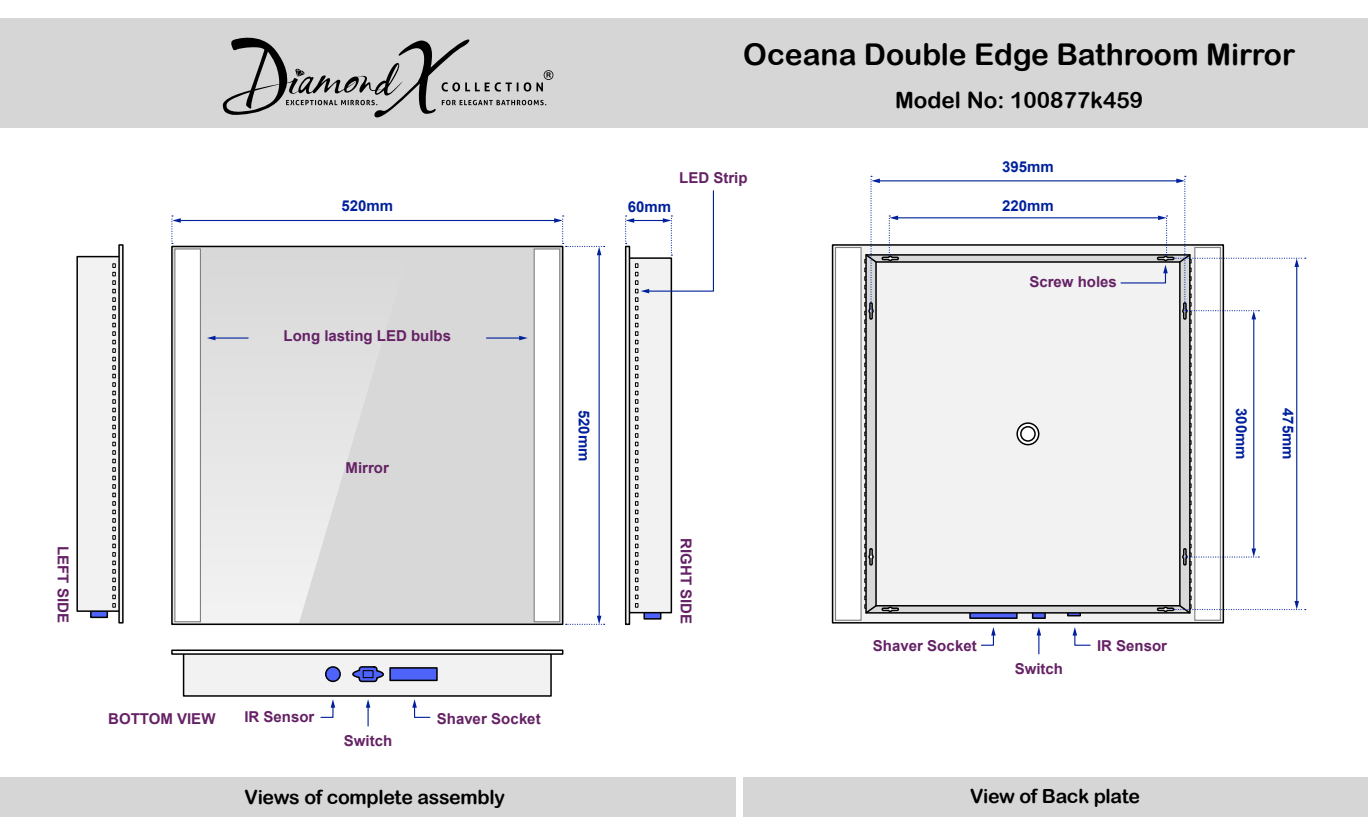
<style>
.page{position:relative;width:1368px;height:836px;background:#fff}
.page>*{position:absolute;margin:0;border:0;box-sizing:border-box;transform-origin:0 0}
.t1{font:30px "Arial Rounded MT Bold";color:#000}
.t2{font:22.5px "Arial Rounded MT Bold";color:#000}
.t3{font:19.5px "Arial Rounded MT Bold";letter-spacing:-.015em;color:#000}
.t4{font:700 15px "Arial";color:#652165}
.t5{font:700 15px "Arial";color:#00219b}
</style>
<div class="page">
<div style="left:832px;top:244px;width:392px;height:379px;background:#f2f2f2;border:2px solid #000"></div>
<div style="left:0;top:19px;width:1368px;height:109px;background:#d6d6d6"></div>
<svg style="left:223px;top:37px;width:330px;height:81px"></svg>
<div style="left:743px;top:776px;width:624px;height:40px;background:#d6d6d6"></div>
<div style="left:0;top:776px;width:735px;height:40px;background:#d6d6d6"></div>
<div style="left:969px;top:609px;width:48px;height:10px;background:#4e63f9;border:2px solid #000"></div>
<div style="left:1032px;top:610px;width:14px;height:9px;background:#4e63f9;border:2px solid #000"></div>
<svg style="left:1067px;top:614px;width:14px;height:2px"></svg>
<svg style="left:900px;top:254px;width:220px;height:360px"></svg>
<div style="left:171px;top:246px;width:392px;height:379px;background:#d8d8d8;border:2px solid #000"></div>
<div style="left:90px;top:607px;width:18px;height:11px;background:#4e63f9;border:2px solid #000"></div>
<div style="left:76px;top:256px;width:46px;height:356px;background:#f2f2f2;border:2px solid #000"></div>
<svg style="left:118px;top:244px;width:6px;height:379px"></svg>
<svg style="left:643px;top:613px;width:18px;height:6px"></svg>
<svg style="left:625px;top:607px;width:5px;height:18px"></svg>
<div style="left:183px;top:651px;width:369px;height:45px;background:#f2f2f2;border:2px solid #000"></div>
<div style="left:389px;top:667px;width:49px;height:14px;background:#4e63f9;border:2px solid #000"></div>
<svg style="left:352px;top:666px;width:32px;height:16px"></svg>
<div style="left:326px;top:667px;width:14px;height:14px;background:#4e63f9;border-radius:50%"></div>
<div style="left:325px;top:666px;width:16px;height:16px;border:2px solid #000;border-radius:50%"></div>
<svg style="left:171px;top:649px;width:392px;height:5px"></svg>
<svg style="left:173px;top:248px;width:237px;height:375px"></svg>
<hr style="left:179px;top:220px;width:377px;height:1px;background:#00219b">
<svg style="left:171px;top:215px;width:10px;height:29px"></svg>
<hr style="left:896px;top:217px;width:263px;height:1px;background:#00219b">
<hr style="left:878px;top:180px;width:300px;height:1px;background:#00219b">
<svg style="left:864px;top:176px;width:36px;height:438px"></svg>
<hr style="left:598px;top:254px;width:2px;height:363px;background:#00219b">
<svg style="left:554px;top:215px;width:51px;height:40px"></svg>
<svg style="left:566px;top:615px;width:39px;height:10px"></svg>
<hr style="left:486px;top:337px;width:35px;height:1px;background:#00219b">
<svg style="left:519px;top:336px;width:9px;height:4px"></svg>
<hr style="left:214px;top:337px;width:34px;height:1px;background:#00219b">
<svg style="left:207px;top:336px;width:8px;height:4px"></svg>
<svg style="left:320px;top:699px;width:15px;height:19px"></svg>
<hr style="left:367px;top:706px;width:2px;height:20px;background:#00219b">
<svg style="left:366px;top:699px;width:4px;height:8px"></svg>
<svg style="left:412px;top:699px;width:19px;height:19px"></svg>
<svg style="left:981px;top:627px;width:15px;height:19px"></svg>
<svg style="left:1036px;top:627px;width:5px;height:27px"></svg>
<svg style="left:1072px;top:627px;width:19px;height:19px"></svg>
<svg style="left:625px;top:190px;width:89px;height:417px"></svg>
<svg style="left:112px;top:263px;width:4px;height:344px"></svg>
<div style="left:534px;top:248px;width:26px;height:374px;background:#fff;border:1px solid #808080"></div>
<div style="left:174px;top:248px;width:27px;height:374px;background:#fff;border:1px solid #808080"></div>
<div style="left:835px;top:247px;width:26px;height:373px;background:#fff;border:1px solid #808080"></div>
<svg style="left:1120px;top:176px;width:186px;height:439px"></svg>
<svg style="left:1017px;top:423px;width:22px;height:21px"></svg>
<div style="left:1016px;top:422px;width:23px;height:23px;border:2px solid #000;border-radius:50%"></div>
<div style="left:1020px;top:426px;width:16px;height:15px;border:2px solid #000;border-radius:50%"></div>
<h1 class="t1" style="left:743px;top:36px;width:553px">Oceana Double Edge Bathroom Mirror</h1>
<h2 class="t2" style="left:895px;top:87px;width:250px">Model No: 100877k459</h2>
<p class="t4" style="left:679px;top:167px;width:70px">LED Strip</p>
<p class="t5" style="left:1002px;top:156px;width:53px">395mm</p>
<p class="t5" style="left:341px;top:196px;width:53px">520mm</p>
<p class="t5" style="left:1002px;top:196px;width:53px">220mm</p>
<p class="t5" style="left:628px;top:196px;width:45px">60mm</p>
<p class="t4" style="left:283px;top:325px;width:169px">Long lasting LED bulbs</p>
<p class="t4" style="left:345px;top:457px;width:45px">Mirror</p>
<p class="t5" style="left:594px;top:409px;width:53px;rotate:90deg">520mm</p>
<p class="t4" style="left:74px;top:546px;width:78px;rotate:90deg">LEFT SIDE</p>
<p class="t4" style="left:697px;top:538px;width:87px;rotate:90deg">RIGHT SIDE</p>
<p class="t4" style="left:108px;top:707px;width:109px">BOTTOM VIEW</p>
<p class="t4" style="left:244px;top:705px;width:72px">IR Sensor</p>
<p class="t4" style="left:437px;top:707px;width:105px">Shaver Socket</p>
<p class="t4" style="left:344px;top:730px;width:50px">Switch</p>
<p class="t4" style="left:1029px;top:271px;width:89px">Screw holes</p>
<p class="t4" style="left:873px;top:635px;width:105px">Shaver Socket</p>
<p class="t4" style="left:1097px;top:635px;width:72px">IR Sensor</p>
<p class="t4" style="left:1014px;top:658px;width:50px">Switch</p>
<h3 class="t3" style="left:245px;top:786px;width:262px">Views of complete assembly</h3>
<h3 class="t3" style="left:970px;top:784px;width:172px">View of Back plate</h3>
<p class="t5" style="left:1252px;top:408px;width:53px;rotate:90deg">300mm</p>
<p class="t5" style="left:1298px;top:408px;width:53px;rotate:90deg">475mm</p>
</div>
